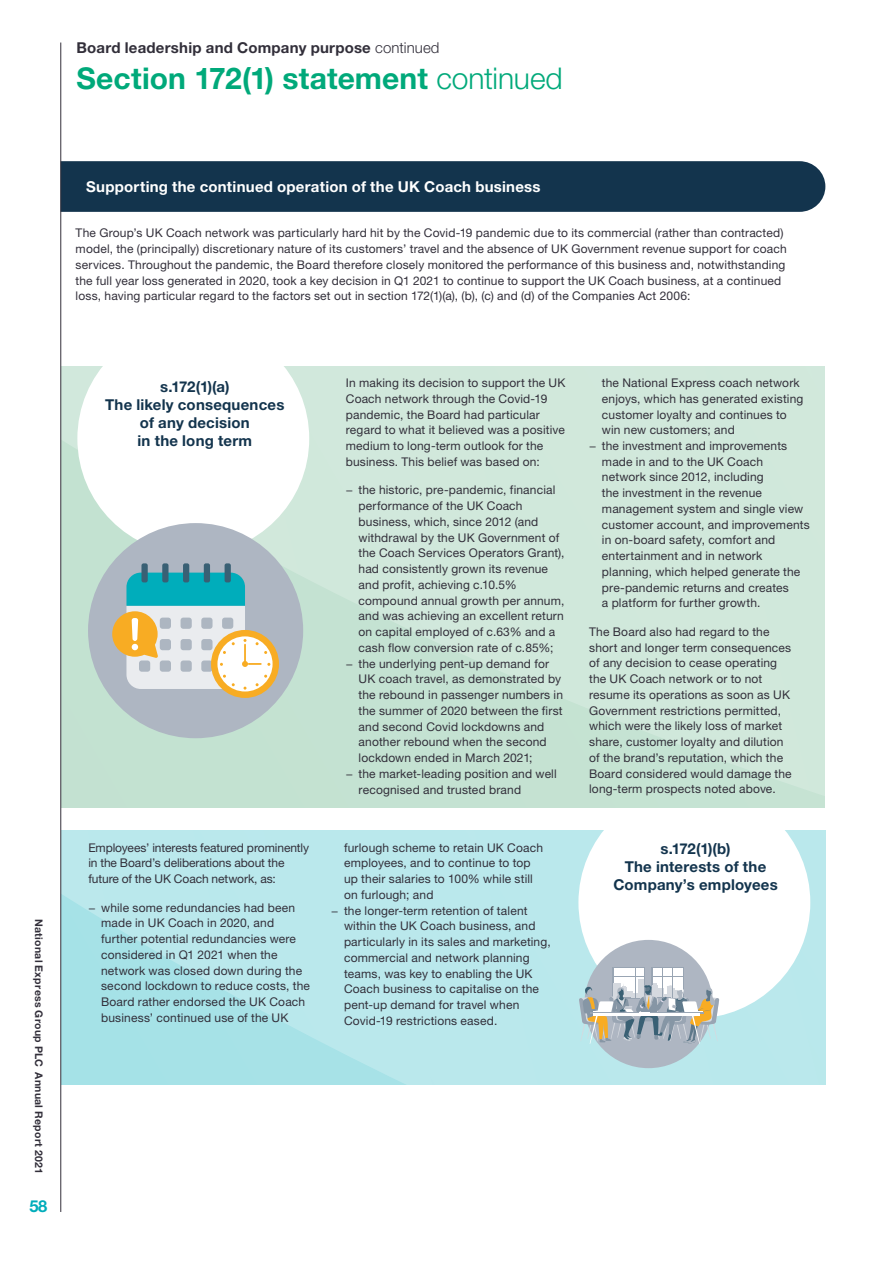
<style>
.page{position:relative;width:893px;height:1263px;background:#fff}
.page>*{position:absolute;margin:0;border:0;box-sizing:border-box;transform-origin:0 0}
.t1{font:700 30px "Helvetica Neue LT Std";letter-spacing:.005em;color:#00a97a}
.t2{font:700 16.5px "Helvetica Neue LT Std";color:#00adbb}
.t3{font:700 15px/18px "Helvetica Neue LT Std";letter-spacing:.015em;color:#13344d;text-align:center}
.t4{font:700 15px "Helvetica Neue LT Std";letter-spacing:.015em;color:#fff}
.t5{font:700 15px "Helvetica Neue LT Std";letter-spacing:.015em;color:#322f3a}
.t6{font:12px/15.8px "Helvetica Neue LT Std";letter-spacing:.015em;color:#322f3a}
.t7{font:12px/15.8px "Helvetica Neue LT Std";letter-spacing:-.01em;color:#322f3a}
.t8{font:700 10.5px "Helvetica Neue LT Std";letter-spacing:.03em;color:#322f3a}
.s1{font-weight:300}
</style>
<div class="page">
<svg style="left:62px;top:367px;width:762px;height:441px;background:#cce5d7"></svg>
<svg style="left:62px;top:830px;width:763px;height:255px;background:#b5e6ea"></svg>
<svg style="left:77px;top:366px;width:232px;height:188px"></svg>
<div style="left:62px;top:161px;width:763px;height:51px;background:#13344d"></div>
<div style="left:584px;top:940px;width:129px;height:128px;background:#aeb6c2;border-radius:50%"></div>
<svg style="left:578px;top:830px;width:232px;height:214px"></svg>
<div style="left:88px;top:523px;width:215px;height:215px;background:#aeb6c2;border-radius:50%"></div>
<div style="left:183px;top:563px;width:6px;height:19px;background:#396074;border-radius:2px"></div>
<div style="left:204px;top:563px;width:6px;height:19px;background:#396074;border-radius:2px"></div>
<div style="left:225px;top:563px;width:6px;height:19px;background:#396074;border-radius:2px"></div>
<div style="left:162px;top:563px;width:6px;height:19px;background:#396074;border-radius:2px"></div>
<div style="left:141px;top:563px;width:7px;height:19px;background:#396074;border-radius:2px"></div>
<svg style="left:211px;top:630px;width:68px;height:68px"></svg>
<svg style="left:112px;top:573px;width:158px;height:117px"></svg>
<hr style="left:61px;top:43px;width:1px;height:1169px;background:#322f3a">
<p class="t5" style="left:77px;top:39px;width:364px">Board leadership and Company purpose <span class="s1">continued</span></p>
<h1 class="t1" style="left:77px;top:60px;width:488px">Section 172(1) statement <span class="s1">continued</span></h1>
<p class="t4" style="left:86px;top:177px;width:456px">Supporting the continued operation of the UK Coach business</p>
<p class="t6" style="left:76px;top:225px;width:713px">The Group’s UK Coach network was particularly hard hit by the Covid-19 pandemic due to its commercial (rather than contracted) model, the (principally) discretionary nature of its customers’ travel and the absence of UK Government revenue support for coach services. Throughout the pandemic, the Board therefore closely monitored the performance of this business and, notwithstanding the full year loss generated in 2020, took a key decision in Q1 2021 to continue to support the UK Coach business, at a continued loss, having particular regard to the factors set out in section 172(1)(a), (b), (c) and (d) of the Companies Act 2006:</p>
<p class="t8" style="left:45px;top:919px;width:257px;rotate:90deg">National Express Group PLC Annual Report 2021</p>
<h2 class="t2" style="left:29px;top:1196px;width:19px">58</h2>
<p class="t3" style="left:105px;top:377px;width:181px">s.172(1)(a)<br>The likely consequences of any decision<br>in the long term</p>
<p class="t7" style="left:88px;top:839px;width:222px">Employees’ interests featured prominently in the Board’s deliberations about the future of the UK Coach network, as:</p>
<p class="t6" style="left:101px;top:899px;width:210px;text-indent:-13px">− while some redundancies had been made in UK Coach in 2020, and further potential redundancies were considered in Q1 2021 when the network was closed down during the second lockdown to reduce costs, the Board rather endorsed the UK Coach business’ continued use of the UK</p>
<p class="t6" style="left:346px;top:375px;width:221px">In making its decision to support the UK Coach network through the Covid-19 pandemic, the Board had particular regard to what it believed was a positive medium to long-term outlook for the business. This belief was based on:</p>
<p class="t6" style="left:346px;top:482px;width:211px">− the historic, pre-pandemic, financial</p>
<p class="t6" style="left:359px;top:498px;width:166px">performance of the UK Coach</p>
<p class="t6" style="left:359px;top:514px;width:181px">business, which, since 2012 (and</p>
<p class="t6" style="left:359px;top:529px;width:202px">withdrawal by the UK Government of</p>
<p class="t6" style="left:359px;top:545px;width:207px">the Coach Services Operators Grant),</p>
<p class="t6" style="left:359px;top:561px;width:191px">had consistently grown its revenue</p>
<p class="t6" style="left:359px;top:577px;width:160px">and profit, achieving c.10.5%</p>
<p class="t6" style="left:359px;top:592px;width:207px">compound annual growth per annum,</p>
<p class="t6" style="left:359px;top:608px;width:207px">and was achieving an excellent return</p>
<p class="t6" style="left:359px;top:624px;width:198px">on capital employed of c.63% and a</p>
<p class="t6" style="left:359px;top:639px;width:196px">cash flow conversion rate of c.85%;</p>
<p class="t6" style="left:346px;top:655px;width:205px">− the underlying pent-up demand for</p>
<p class="t6" style="left:359px;top:671px;width:204px">UK coach travel, as demonstrated by</p>
<p class="t6" style="left:359px;top:687px;width:206px">the rebound in passenger numbers in</p>
<p class="t6" style="left:359px;top:702px;width:206px">the summer of 2020 between the first</p>
<p class="t6" style="left:359px;top:718px;width:187px">and second Covid lockdowns and</p>
<p class="t6" style="left:359px;top:734px;width:190px">another rebound when the second</p>
<p class="t6" style="left:359px;top:750px;width:176px">lockdown ended in March 2021;</p>
<p class="t6" style="left:346px;top:765px;width:212px">− the market-leading position and well</p>
<p class="t6" style="left:359px;top:781px;width:164px">recognised and trusted brand</p>
<p class="t6" style="left:344px;top:839px;width:201px">furlough scheme to retain UK Coach</p>
<p class="t6" style="left:344px;top:855px;width:188px">employees, and to continue to top</p>
<p class="t6" style="left:344px;top:871px;width:190px">up their salaries to 100% while still</p>
<p class="t6" style="left:344px;top:886px;width:91px">on furlough; and</p>
<p class="t6" style="left:331px;top:902px;width:198px">− the longer-term retention of talent</p>
<p class="t6" style="left:344px;top:918px;width:193px">within the UK Coach business, and</p>
<p class="t6" style="left:344px;top:934px;width:208px">particularly in its sales and marketing,</p>
<p class="t6" style="left:344px;top:949px;width:187px">commercial and network planning</p>
<p class="t6" style="left:344px;top:965px;width:190px">teams, was key to enabling the UK</p>
<p class="t6" style="left:344px;top:981px;width:197px">Coach business to capitalise on the</p>
<p class="t6" style="left:344px;top:997px;width:177px">pent-up demand for travel when</p>
<p class="t6" style="left:344px;top:1012px;width:155px">Covid-19 restrictions eased.</p>
<p class="t6" style="left:602px;top:375px;width:199px">the National Express coach network</p>
<p class="t6" style="left:602px;top:390px;width:203px">enjoys, which has generated existing</p>
<p class="t6" style="left:602px;top:406px;width:186px">customer loyalty and continues to</p>
<p class="t6" style="left:602px;top:422px;width:134px">win new customers; and</p>
<p class="t6" style="left:589px;top:438px;width:200px">− the investment and improvements</p>
<p class="t6" style="left:602px;top:453px;width:163px">made in and to the UK Coach</p>
<p class="t6" style="left:602px;top:469px;width:163px">network since 2012, including</p>
<p class="t6" style="left:602px;top:485px;width:162px">the investment in the revenue</p>
<p class="t6" style="left:602px;top:501px;width:203px">management system and single view</p>
<p class="t6" style="left:602px;top:516px;width:209px">customer account, and improvements</p>
<p class="t6" style="left:602px;top:532px;width:175px">in on-board safety, comfort and</p>
<p class="t6" style="left:602px;top:548px;width:162px">entertainment and in network</p>
<p class="t6" style="left:602px;top:564px;width:200px">planning, which helped generate the</p>
<p class="t6" style="left:602px;top:579px;width:188px">pre-pandemic returns and creates</p>
<p class="t6" style="left:602px;top:595px;width:160px">a platform for further growth.</p>
<p class="t6" style="left:589px;top:624px;width:204px">The Board also had regard to the short and longer term consequences of any decision to cease operating the UK Coach network or to not resume its operations as soon as UK Government restrictions permitted, which were the likely loss of market share, customer loyalty and dilution of the brand’s reputation, which the Board considered would damage the long-term prospects noted above.</p>
<p class="t3" style="left:613px;top:839px;width:166px">s.172(1)(b)<br>The interests of the<br>Company’s employees</p>
</div>
